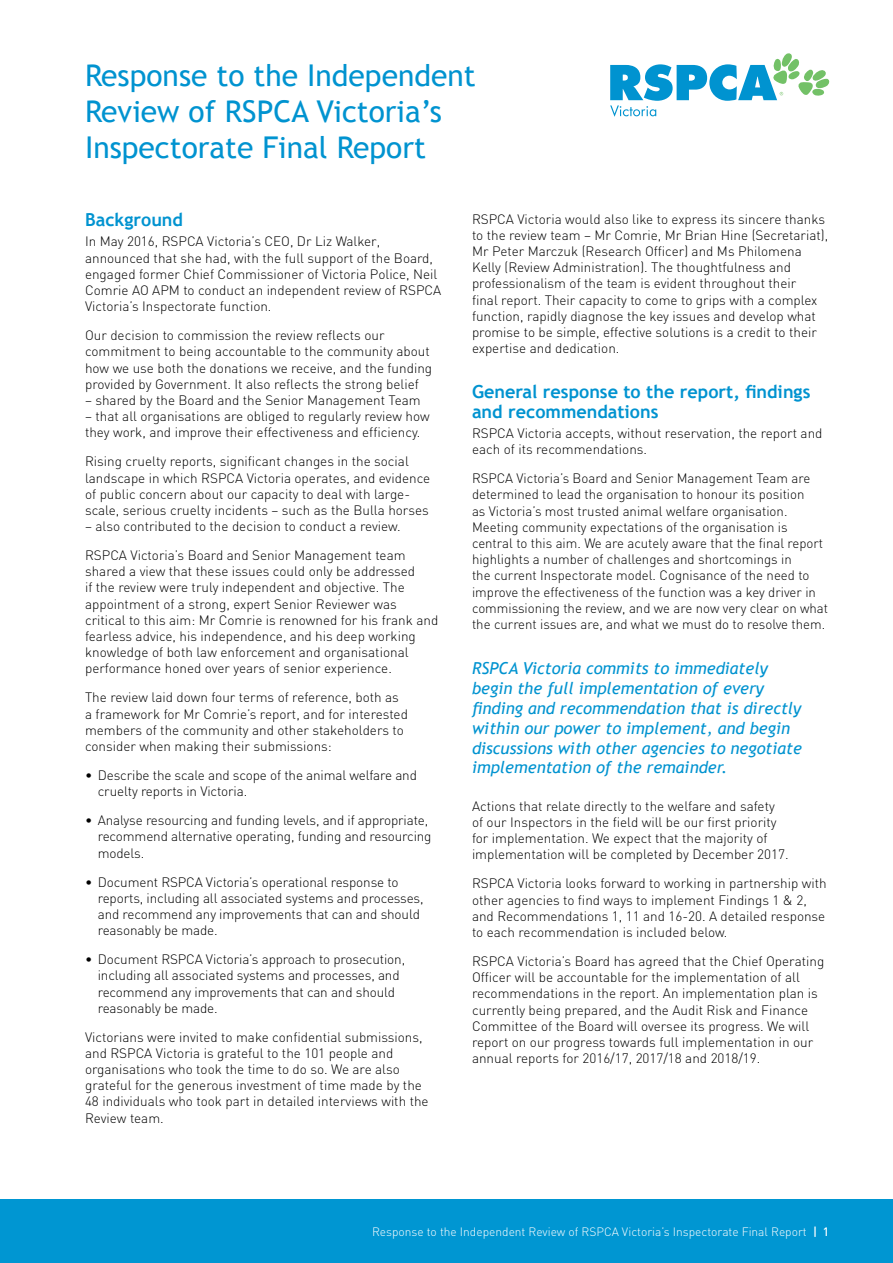
<style>
.page{position:relative;width:893px;height:1263px;background:#fff}
.page>*{position:absolute;margin:0;border:0;box-sizing:border-box;transform-origin:0 0}
.t1{font:30px/36px "Trebuchet MS";color:#0093d0}
.t2{font:700 18px/19.5px "Trebuchet MS";color:#0093d0}
.t3{font:italic 16.5px/19.8px "Trebuchet MS";color:#0093d0}
.t4{font:300 13.5px/16.2px "DIN";color:#000}
.t5{font:300 12px "DIN";color:#fff}
.s1{font-weight:500}
</style>
<div class="page">
<div style="left:0;top:1199px;width:893px;height:64px;background:#0096d2"></div>
<svg style="left:610px;top:53px;width:219px;height:64px"></svg>
<h1 class="t1" style="left:85px;top:58px;width:392px">Response to the Independent<br>Review of RSPCA Victoria’s<br>Inspectorate Final Report</h1>
<h2 class="t2" style="left:85px;top:210px;width:100px">Background</h2>
<p class="t4" style="left:85px;top:233px;width:358px">In May 2016, RSPCA Victoria’s CEO, Dr Liz Walker, announced that she had, with the full support of the Board, engaged former Chief Commissioner of Victoria Police, Neil Comrie AO APM to conduct an independent review of RSPCA Victoria’s Inspectorate function.</p>
<p class="t4" style="left:85px;top:327px;width:349px">Our decision to commission the review reflects our commitment to being accountable to the community about how we use both the donations we receive, and the funding provided by Government. It also reflects the strong belief</p>
<p class="t4" style="left:85px;top:392px;width:337px">– shared by the Board and the Senior Management Team</p>
<p class="t4" style="left:85px;top:408px;width:346px">– that all organisations are obliged to regularly review how they work, and improve their effectiveness and efficiency.</p>
<p class="t4" style="left:85px;top:453px;width:347px">Rising cruelty reports, significant changes in the social landscape in which RSPCA Victoria operates, and evidence of public concern about our capacity to deal with large&shy;scale, serious cruelty incidents – such as the Bulla horses</p>
<p class="t4" style="left:85px;top:512px;width:322px;line-height:29px">– also contributed to the decision to conduct a review.<br>RSPCA Victoria’s Board and Senior Management team</p>
<p class="t4" style="left:85px;top:563px;width:355px">shared a view that these issues could only be addressed<br>if the review were truly independent and objective. The appointment of a strong, expert Senior Reviewer was critical to this aim: Mr Comrie is renowned for his frank and fearless advice, his independence, and his deep working knowledge of both law enforcement and organisational performance honed over years of senior experience.</p>
<p class="t4" style="left:85px;top:689px;width:324px">The review laid down four terms of reference, both as a framework for Mr Comrie’s report, and for interested members of the community and other stakeholders to consider when making their submissions:</p>
<p class="t4" style="left:98px;top:767px;width:321px;text-indent:-13px">• Describe the scale and scope of the animal welfare and cruelty reports in Victoria.</p>
<p class="t4" style="left:98px;top:812px;width:335px;text-indent:-13px">• Analyse resourcing and funding levels, and if appropriate, recommend alternative operating, funding and resourcing models.</p>
<p class="t4" style="left:98px;top:873px;width:327px;text-indent:-13px">• Document RSPCA Victoria’s operational response to reports, including all associated systems and processes, and recommend any improvements that can and should reasonably be made.</p>
<p class="t4" style="left:98px;top:951px;width:309px;text-indent:-13px">• Document RSPCA Victoria’s approach to prosecution, including all associated systems and processes, and recommend any improvements that can and should reasonably be made.</p>
<p class="t4" style="left:85px;top:1028px;width:345px">Victorians were invited to make confidential submissions, and RSPCA Victoria is grateful to the 101 people and organisations who took the time to do so. We are also grateful for the generous investment of time made by the 48 individuals who took part in detailed interviews with the Review team.</p>
<p class="t4" style="left:472px;top:210px;width:358px">RSPCA Victoria would also like to express its sincere thanks to the review team – Mr Comrie, Mr Brian Hine (Secretariat), Mr Peter Marczuk (Research Officer) and Ms Philomena Kelly (Review Administration). The thoughtfulness and professionalism of the team is evident throughout their<br>final report. Their capacity to come to grips with a complex function, rapidly diagnose the key issues and develop what promise to be simple, effective solutions is a credit to their expertise and dedication.</p>
<h2 class="t2" style="left:472px;top:382px;width:340px">General response to the report, findings and recommendations</h2>
<p class="t4" style="left:472px;top:425px;width:352px">RSPCA Victoria accepts, without reservation, the report and each of its recommendations.</p>
<p class="t4" style="left:472px;top:470px;width:358px">RSPCA Victoria’s Board and Senior Management Team are determined to lead the organisation to honour its position<br>as Victoria’s most trusted animal welfare organisation.<br>Meeting community expectations of the organisation is central to this aim. We are acutely aware that the final report highlights a number of challenges and shortcomings in<br>the current Inspectorate model. Cognisance of the need to improve the effectiveness of the function was a key driver in commissioning the review, and we are now very clear on what the current issues are, and what we must do to resolve them.</p>
<p class="t3" style="left:472px;top:659px;width:331px">RSPCA Victoria commits to immediately begin the full implementation of every finding and recommendation that is directly within our power to implement, and begin discussions with other agencies to negotiate implementation of the remainder.</p>
<p class="t4" style="left:472px;top:798px;width:318px">Actions that relate directly to the welfare and safety of our Inspectors in the field will be our first priority for implementation. We expect that the majority of implementation will be completed by December 2017.</p>
<p class="t4" style="left:472px;top:875px;width:356px">RSPCA Victoria looks forward to working in partnership with other agencies to find ways to implement Findings 1 &amp; 2, and Recommendations 1, 11 and 16-20. A detailed response to each recommendation is included below.</p>
<p class="t4" style="left:472px;top:953px;width:354px">RSPCA Victoria’s Board has agreed that the Chief Operating Officer will be accountable for the implementation of all recommendations in the report. An implementation plan is currently being prepared, and the Audit Risk and Finance Committee of the Board will oversee its progress. We will report on our progress towards full implementation in our annual reports for 2016/17, 2017/18 and 2018/19.</p>
<p class="t5" style="left:372px;top:1224px;width:459px">Response to the Independent Review of RSPCA Victoria’s Inspectorate Final Report <span class="s1">| 1</span></p>
</div>
